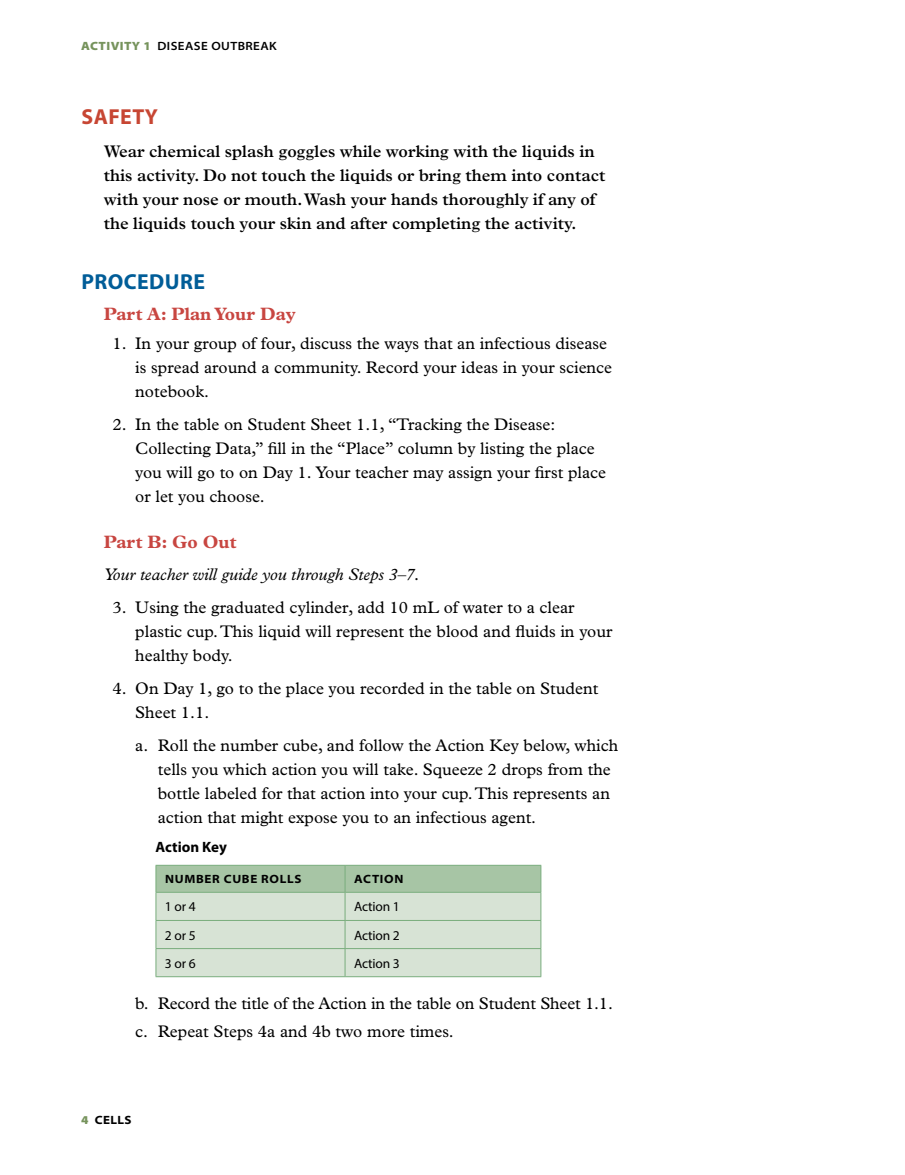
<style>
.page{position:relative;width:905px;height:1175px;background:#fff}
.page>*{position:absolute;margin:0;border:0;box-sizing:border-box;transform-origin:0 0}
.t1{font:700 21.75px "Myriad Pro";letter-spacing:.02em;color:#005d98}
.t2{font:700 21.75px "Myriad Pro";letter-spacing:.02em;color:#c74633}
.t3{font:700 18px "Plantin Std";color:#c84641}
.t4{font:16.8px/24px "Plantin Std";color:#000}
.t5{font:600 16.8px/24px "Plantin Std";color:#000}
.t6{font:italic 16.8px "Plantin Std";color:#000}
.t7{font:700 15px "Myriad Pro";color:#000}
.t8{font:13.5px "Myriad Pro";letter-spacing:-.01em;color:#000}
.t9{font:700 semi-expanded 12px "Myriad Pro";letter-spacing:.06em;color:#000}
.t10{font:600 semi-expanded 12px "Myriad Pro";letter-spacing:.035em;color:#000}
.s1{font-weight:900;color:#76935c}
</style>
<div class="page">
<svg style="left:155px;top:865px;width:386px;height:111px;background:#c8d9c6"></svg>
<hr style="left:155px;top:976px;width:190px;height:1px;background:#79ad7d">
<hr style="left:345px;top:976px;width:196px;height:1px;background:#79ad7d">
<p class="t10" style="left:81px;top:39px;width:197px"><span class="s1">ACTIVITY 1</span> DISEASE OUTBREAK</p>
<p class="t2" style="left:81px;top:105px;width:78px">SAFETY</p>
<p class="t5" style="left:104px;top:140px;width:503px">Wear chemical splash goggles while working with the liquids in this activity. Do not touch the liquids or bring them into contact with your nose or mouth. Wash your hands thoroughly if any of the liquids touch your skin and after completing the activity.</p>
<p class="t1" style="left:81px;top:269px;width:125px">PROCEDURE</p>
<p class="t3" style="left:104px;top:303px;width:193px">Part A: Plan Your Day</p>
<p class="t4" style="left:135px;top:331px;width:478px;text-indent:-23px">1. In your group of four, discuss the ways that an infectious disease is spread around a community. Record your ideas in your science notebook.</p>
<p class="t4" style="left:135px;top:412px;width:472px;text-indent:-23px">2. In the table on Student Sheet 1.1, “Tracking the Disease:<br>Collecting Data,” fill in the “Place” column by listing the place you will go to on Day 1. Your teacher may assign your first place or let you choose.</p>
<p class="t3" style="left:104px;top:531px;width:134px">Part B: Go Out</p>
<p class="t6" style="left:104px;top:564px;width:317px">Your teacher will guide you through Steps 3–7.</p>
<p class="t4" style="left:135px;top:595px;width:478px;text-indent:-23px">3. Using the graduated cylinder, add 10 mL of water to a clear plastic cup. This liquid will represent the blood and fluids in your healthy body.</p>
<p class="t4" style="left:135px;top:676px;width:464px;text-indent:-23px">4. On Day 1, go to the place you recorded in the table on Student<br>Sheet 1.1.</p>
<p class="t4" style="left:158px;top:733px;width:462px;text-indent:-22px">a. Roll the number cube, and follow the Action Key below, which tells you which action you will take. Squeeze 2 drops from the bottle labeled for that action into your cup. This represents an action that might expose you to an infectious agent.</p>
<p class="t7" style="left:155px;top:838px;width:73px">Action Key</p>
<p class="t9" style="left:165px;top:872px;width:138px">NUMBER CUBE ROLLS</p>
<p class="t9" style="left:354px;top:872px;width:51px">ACTION</p>
<p class="t8" style="left:165px;top:898px;width:32px">1 or 4</p>
<p class="t8" style="left:354px;top:898px;width:47px">Action 1</p>
<p class="t8" style="left:165px;top:926px;width:32px">2 or 5</p>
<p class="t8" style="left:354px;top:926px;width:47px">Action 2</p>
<p class="t8" style="left:165px;top:954px;width:32px">3 or 6</p>
<p class="t8" style="left:354px;top:954px;width:47px">Action 3</p>
<p class="t4" style="left:135px;top:988px;width:479px;line-height:28.5px">b. Record the title of the Action in the table on Student Sheet 1.1. c. Repeat Steps 4a and 4b two more times.</p>
<p class="t9" style="left:81px;top:1113px;width:52px"><span class="s1">4</span> CELLS</p>
</div>
